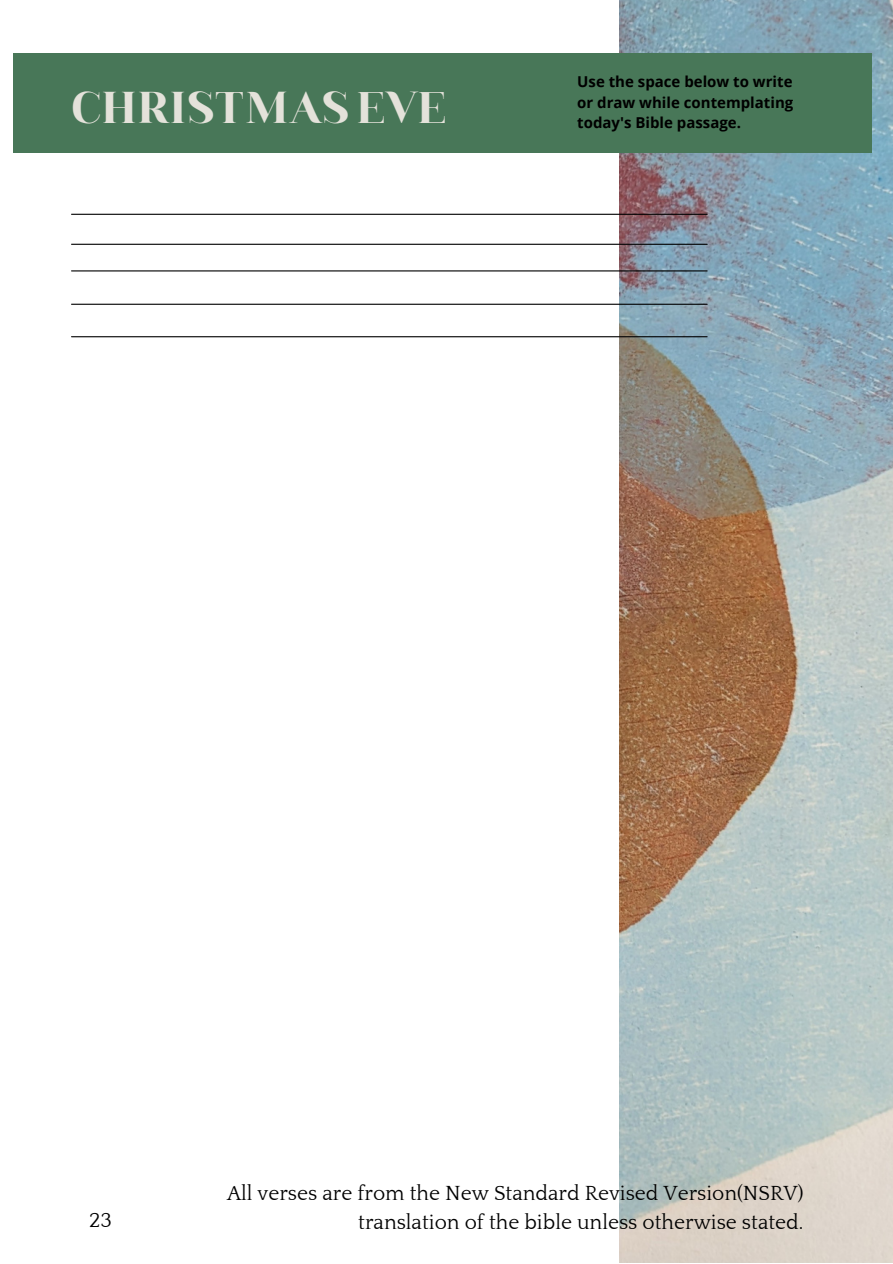
<style>
.page{position:relative;width:893px;height:1264px;background:#fff}
.page>*{position:absolute;margin:0;border:0;box-sizing:border-box;transform-origin:0 0}
.t1{font:46.5px "RTL Rayyan Regular";color:#e4e2da}
.t2{font:21px/29.2px "Quattrocento";color:#000;text-align:right}
.t3{font:700 15px/20.2px "Open Sans";color:#000;text-align:justify}
</style>
<div class="page">
<img style="left:619px;top:0;width:273px;height:1262px">
<div style="left:13px;top:54px;width:858px;height:99px;background:#487758"></div>
<hr style="left:72px;top:214px;width:635px;height:1px;background:#000">
<hr style="left:72px;top:244px;width:635px;height:1px;background:#000">
<hr style="left:72px;top:270px;width:635px;height:1px;background:#000">
<hr style="left:72px;top:304px;width:635px;height:1px;background:#000">
<hr style="left:72px;top:336px;width:635px;height:1px;background:#000">
<p class="t1" style="left:71px;top:80px;width:377px">CHRISTMASEVE</p>
<p class="t3" style="left:577px;top:71px;width:217px">Use the space below to write or draw while contemplating today's Bible passage.</p>
<p class="t2" style="left:89px;top:1206px;width:24px">23</p>
<p class="t2" style="left:227px;top:1179px;width:577px">All verses are from the New Standard Revised Version(NSRV) translation of the bible unless otherwise stated.</p>
</div>
